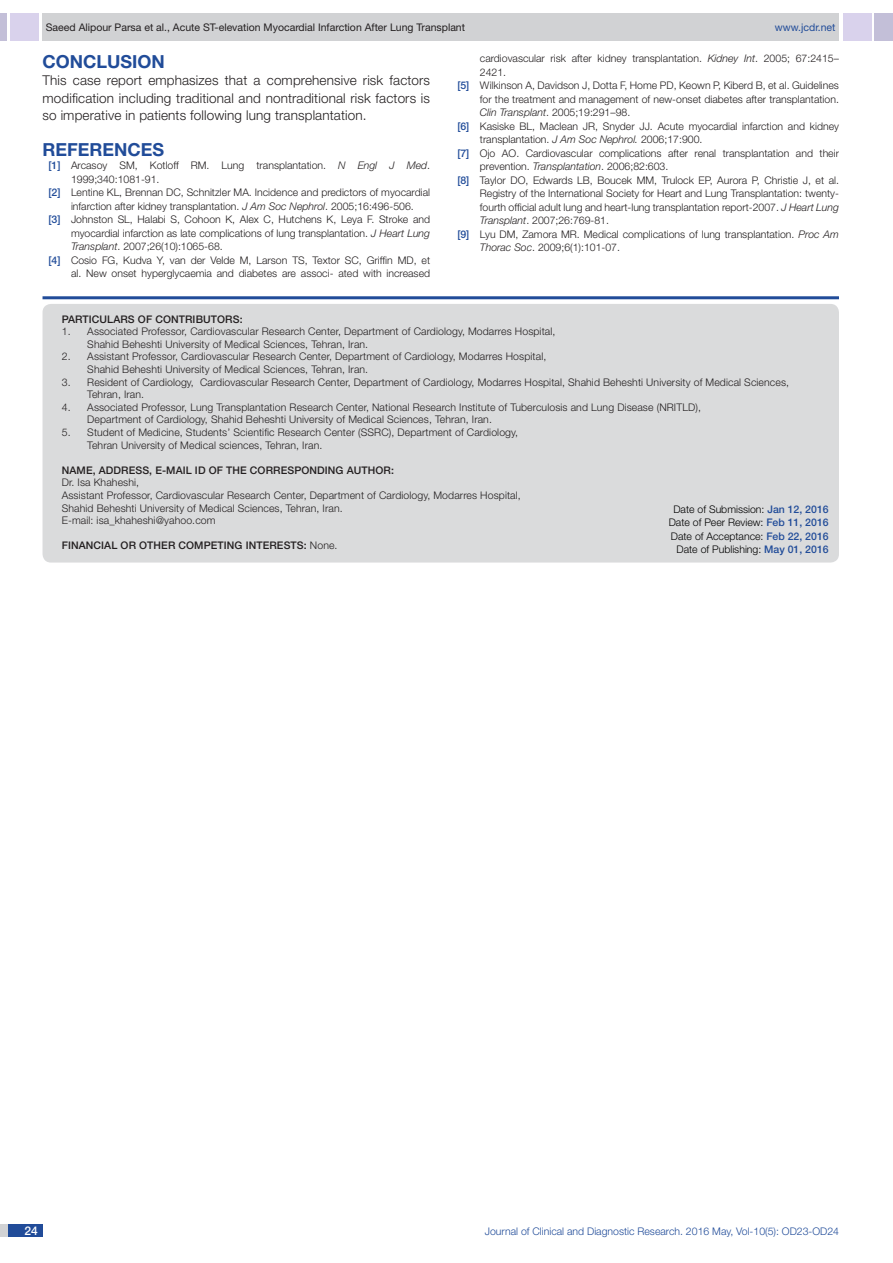
<style>
.page{position:relative;width:893px;height:1263px;background:#fff}
.page>*{position:absolute;margin:0;border:0;box-sizing:border-box;transform-origin:0 0}
.Heading{font:700 18px "Helvetica Neue";color:#214c99}
.Body_text{font:300 13.5px/17.2px "Helvetica Neue";letter-spacing:.01em;color:#231f20;text-align:justify}
.t1{font:500 12px "Helvetica Neue";color:#fff}
.con_particulars{font:300 10.5px/12.6px "Helvetica Neue";color:#231f20}
.t2{font:300 10.5px "Helvetica Neue";color:#000}
.con_particulars-2{font:500 10.5px "Helvetica Neue";letter-spacing:.01em;color:#231f20}
.t3{font:10.5px "Helvetica Neue";color:#231f20}
.t4{font:300 10.5px "Helvetica Neue";color:#214c99}
.t5{font:10.5px "Helvetica Neue";color:#214c99}
.s1{font-weight:500;color:#214c99}
.s2{font-style:italic}
.s3{font-weight:500}
</style>
<div class="page">
<div style="left:0;top:13px;width:7px;height:28px;background:#c3bfd8"></div>
<div style="left:10px;top:13px;width:29px;height:28px;background:#d9d2ec"></div>
<div style="left:43px;top:13px;width:796px;height:28px;background:#d1d2d4"></div>
<div style="left:875px;top:13px;width:18px;height:28px;background:#c3bfd8"></div>
<div style="left:843px;top:13px;width:29px;height:28px;background:#d9d2ec"></div>
<div style="left:0;top:1224px;width:43px;height:13px;background:#d1d2d4"></div>
<div style="left:8px;top:1224px;width:35px;height:13px;background:#214c99"></div>
<hr style="left:43px;top:296px;width:796px;height:3px;background:#214c99">
<div style="left:43px;top:304px;width:796px;height:259px;background:#dadbdc;border-radius:9px"></div>
<p class="t3" style="left:46px;top:21px;width:421px">Saeed Alipour Parsa et al., Acute ST-elevation Myocardial infarction After Lung Transplant</p>
<p class="t5" style="left:775px;top:21px;width:62px">www.jcdr.net</p>
<p class="Heading" style="left:43px;top:51px;width:124px">CONCLUSION</p>
<p class="Body_text" style="left:43px;top:72px;width:389px">This case report emphasizes that a comprehensive risk factors modification including traditional and nontraditional risk factors is so imperative in patients following lung transplantation.</p>
<p class="Heading" style="left:43px;top:138px;width:123px">REFERENCES</p>
<p class="con_particulars" style="left:48px;top:159px;width:383px"><span class="s1">[1]</span> Arcasoy SM, Kotloff RM. Lung transplantation. <span class="s2">N Engl J Med</span>.</p>
<p class="con_particulars" style="left:71px;top:172px;width:90px">1999;340:1081‑91.</p>
<p class="con_particulars" style="left:48px;top:186px;width:383px"><span class="s1">[2]</span> Lentine KL, Brennan DC, Schnitzler MA. Incidence and predictors of myocardial</p>
<p class="con_particulars" style="left:71px;top:199px;width:344px">infarction after kidney transplantation. <span class="s2">J Am Soc Nephrol</span>. 2005;16:496-506.</p>
<p class="con_particulars" style="left:48px;top:213px;width:383px"><span class="s1">[3]</span> Johnston SL, Halabi S, Cohoon K, Alex C, Hutchens K, Leya F. Stroke and</p>
<p class="con_particulars" style="left:71px;top:226px;width:361px">myocardial infarction as late complications of lung transplantation. <span class="s2">J Heart Lung</span></p>
<p class="con_particulars" style="left:71px;top:240px;width:153px"><span class="s2">Transplant</span>. 2007;26(10):1065-68.</p>
<p class="con_particulars" style="left:48px;top:253px;width:383px"><span class="s1">[4]</span> Cosio FG, Kudva Y, van der Velde M, Larson TS, Textor SC, Griffin MD, et</p>
<p class="con_particulars" style="left:71px;top:267px;width:361px">al. New onset hyperglycaemia and diabetes are associ- ated with increased</p>
<p class="con_particulars" style="left:480px;top:52px;width:361px">cardiovascular risk after kidney transplantation. <span class="s2">Kidney Int</span>. 2005; 67:2415–</p>
<p class="con_particulars" style="left:480px;top:66px;width:28px">2421.</p>
<p class="con_particulars" style="left:457px;top:79px;width:383px"><span class="s1">[5]</span> Wilkinson A, Davidson J, Dotta F, Home PD, Keown P, Kiberd B, et al. Guidelines</p>
<p class="con_particulars" style="left:480px;top:93px;width:361px">for the treatment and management of new-onset diabetes after transplantation.</p>
<p class="con_particulars" style="left:480px;top:106px;width:152px"><span class="s2">Clin Transplant</span>. 2005;19:291–98.</p>
<p class="con_particulars" style="left:457px;top:120px;width:383px"><span class="s1">[6]</span> Kasiske BL, Maclean JR, Snyder JJ. Acute myocardial infarction and kidney</p>
<p class="con_particulars" style="left:480px;top:133px;width:224px">transplantation. <span class="s2">J Am Soc Nephrol.</span> 2006;17:900.</p>
<p class="con_particulars" style="left:457px;top:147px;width:383px"><span class="s1">[7]</span> Ojo AO. Cardiovascular complications after renal transplantation and their</p>
<p class="con_particulars" style="left:480px;top:160px;width:190px">prevention. <span class="s2">Transplantation</span>. 2006;82:603.</p>
<p class="con_particulars" style="left:457px;top:174px;width:383px"><span class="s1">[8]</span> Taylor DO, Edwards LB, Boucek MM, Trulock EP, Aurora P, Christie J, et al.</p>
<p class="con_particulars" style="left:480px;top:187px;width:361px">Registry of the International Society for Heart and Lung Transplantation: twenty-</p>
<p class="con_particulars" style="left:480px;top:201px;width:361px">fourth official adult lung and heart-lung transplantation report-2007. <span class="s2">J Heart Lung</span></p>
<p class="con_particulars" style="left:480px;top:214px;width:131px"><span class="s2">Transplant</span>. 2007;26:769-81.</p>
<p class="con_particulars" style="left:457px;top:228px;width:383px"><span class="s1">[9]</span> Lyu DM, Zamora MR. Medical complications of lung transplantation. <span class="s2">Proc Am</span></p>
<p class="con_particulars" style="left:480px;top:241px;width:142px"><span class="s2">Thorac Soc</span>. 2009;6(1):101-07.</p>
<p class="con_particulars-2" style="left:62px;top:313px;width:8px">PART</p>
<p class="con_particulars-2" style="left:89px;top:313px;width:19px">ICULAR</p>
<p class="con_particulars-2" style="left:128px;top:313px;width:84px">S OF CONTRIBUTOR</p>
<p class="con_particulars-2" style="left:233px;top:313px;width:11px">S:</p>
<p class="con_particulars" style="left:62px;top:325px;width:495px">1. Associated Professor, Cardiovascular Research Center, Department of Cardiology, Modarres Hospital,</p>
<p class="con_particulars" style="left:87px;top:338px;width:282px">Shahid Beheshti University of Medical Sciences, Tehran, Iran.</p>
<p class="con_particulars" style="left:62px;top:350px;width:486px">2. Assistant Professor, Cardiovascular Research Center, Department of Cardiology, Modarres Hospital,</p>
<p class="con_particulars" style="left:87px;top:363px;width:282px">Shahid Beheshti University of Medical Sciences, Tehran, Iran.</p>
<p class="con_particulars" style="left:87px;top:375px;width:703px;text-indent:-26px">3. Resident of Cardiology, Cardiovascular Research Center, Department of Cardiology, Modarres Hospital, Shahid Beheshti University of Medical Sciences,<br>Tehran, Iran.</p>
<p class="con_particulars" style="left:62px;top:401px;width:641px">4. Associated Professor, Lung Transplantation Research Center, National Research Institute of Tuberculosis and Lung Disease (NRITLD),</p>
<p class="con_particulars" style="left:87px;top:413px;width:406px">Department of Cardiology, Shahid Beheshti University of Medical Sciences, Tehran, Iran.</p>
<p class="con_particulars" style="left:62px;top:426px;width:458px">5. Student of Medicine, Students’ Scientific Research Center (SSRC), Department of Cardiology,</p>
<p class="con_particulars" style="left:87px;top:438px;width:237px">Tehran University of Medical sciences, Tehran, Iran.</p>
<p class="con_particulars-2" style="left:62px;top:464px;width:46px">NAME, ADDRE</p>
<p class="con_particulars-2" style="left:135px;top:464px;width:99px">SS, E-MAIL ID OF THE</p>
<p class="con_particulars-2" style="left:250px;top:464px;width:16px">CORRE</p>
<p class="con_particulars-2" style="left:287px;top:464px;width:68px">SPONDING AUTHOR</p>
<p class="con_particulars-2" style="left:391px;top:464px;width:4px">:</p>
<p class="con_particulars" style="left:62px;top:476px;width:79px">Dr. Isa Khaheshi,</p>
<p class="con_particulars" style="left:62px;top:489px;width:461px">Assistant Professor, Cardiovascular Research Center, Department of Cardiology, Modarres Hospital,</p>
<p class="con_particulars" style="left:62px;top:501px;width:282px">Shahid Beheshti University of Medical Sciences, Tehran, Iran.</p>
<p class="con_particulars" style="left:62px;top:514px;width:155px">E-mail: isa_khaheshi@yahoo.com</p>
<p class="con_particulars-2" style="left:62px;top:539px;width:86px">Financial OR OTHER</p>
<p class="con_particulars-2" style="left:179px;top:539px;width:33px">COMPET</p>
<p class="con_particulars-2" style="left:224px;top:539px;width:41px">ING INTERE</p>
<p class="con_particulars" style="left:284px;top:539px;width:55px"><span class="s3">STS:</span> None.</p>
<p class="t2" style="left:673px;top:503px;width:157px">Date of Submission: <span class="s1">Jan 12, 2016</span></p>
<p class="t2" style="left:669px;top:516px;width:161px">Date of Peer Review: <span class="s1">Feb 11, 2016</span></p>
<p class="t2" style="left:671px;top:530px;width:159px">Date of Acceptance: <span class="s1">Feb 22, 2016</span></p>
<p class="t2" style="left:676px;top:543px;width:154px">Date of Publishing: <span class="s1">May 01, 2016</span></p>
<p class="t1" style="left:24px;top:1223px;width:15px">24</p>
<p class="t4" style="left:485px;top:1225px;width:356px">Journal of Clinical and Diagnostic Research. 2016 May, Vol-10(5): OD23-OD24</p>
</div>
